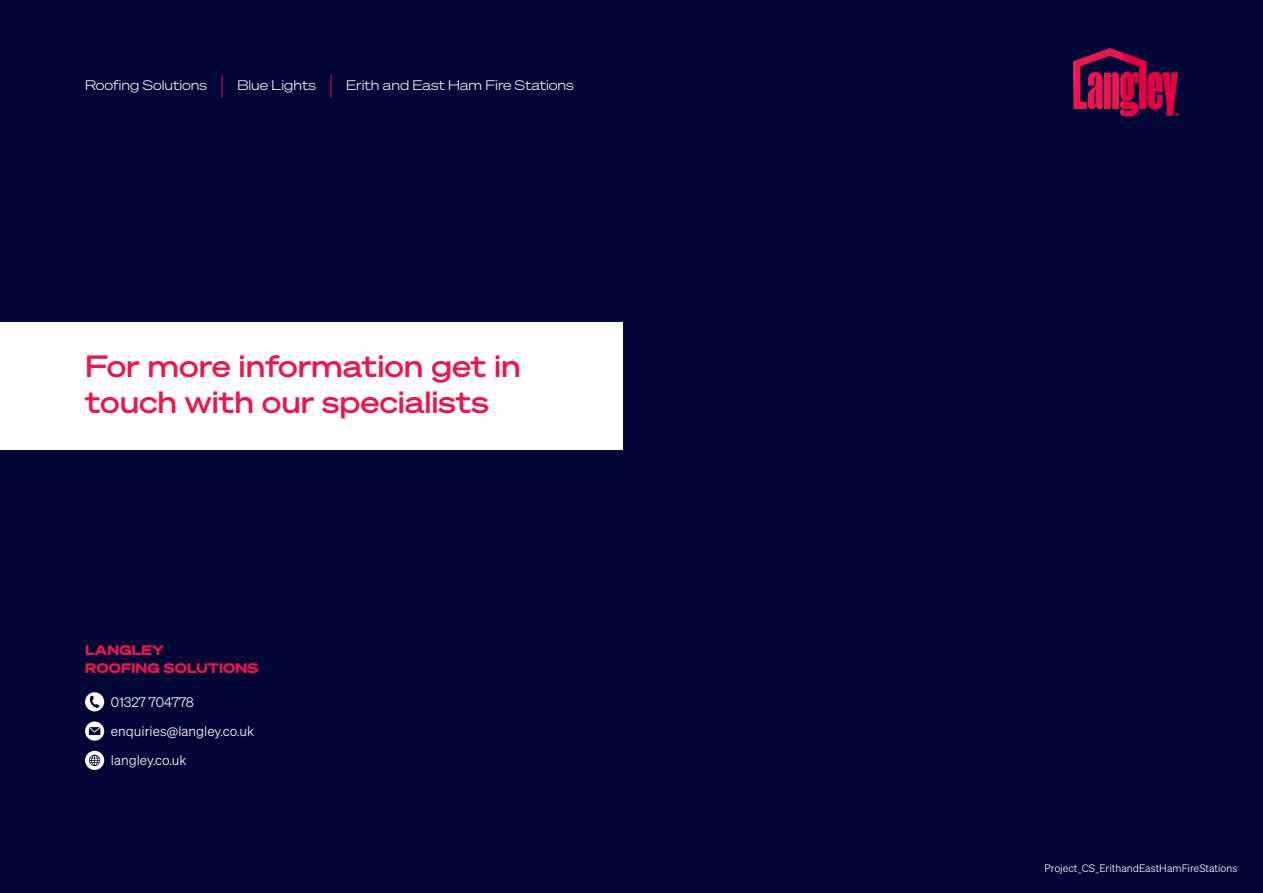
<style>
.page{position:relative;width:1263px;height:893px;background:#000636}
.page>*{position:absolute;margin:0;border:0;box-sizing:border-box;transform-origin:0 0}
.t1{font:30px/36px "Sohne Breit Kraftig";color:#ed154e}
.t2{font:13.5px "Sohne Breit Leicht";color:#fff}
.t3{font:13.5px "Sohne Leicht";color:#fff}
.t4{font:700 13.5px/18px "Sohne Breit";letter-spacing:.01em;color:#ed154e}
.t5{font:10.5px "Sohne Leicht";color:#fff}
.s1{font-size:27px;color:#ed154e}
</style>
<div class="page">
<img style="left:1073px;top:48px;width:105px;height:68px">
<div style="left:0;top:322px;width:623px;height:128px;background:#fff"></div>
<svg style="left:85px;top:692px;width:19px;height:19px"></svg>
<svg style="left:85px;top:721px;width:19px;height:20px"></svg>
<svg style="left:85px;top:751px;width:19px;height:19px"></svg>
<p class="t2" style="left:85px;top:78px;width:490px">Roofing Solutions <span class="s1">|</span> Blue Lights <span class="s1">|</span> Erith and East Ham Fire Stations</p>
<p class="t1" style="left:85px;top:347px;width:437px">For more information get in touch with our specialists</p>
<p class="t4" style="left:85px;top:641px;width:175px">LANGLEY<br>ROOFING SOLUTIONS</p>
<p class="t3" style="left:111px;top:694px;width:85px">01327 704778</p>
<p class="t3" style="left:111px;top:723px;width:145px">enquiries@langley.co.uk</p>
<p class="t3" style="left:111px;top:753px;width:77px">langley.co.uk</p>
<p class="t5" style="left:1044px;top:862px;width:195px">Project_CS_ErithandEastHamFireStations</p>
</div>
